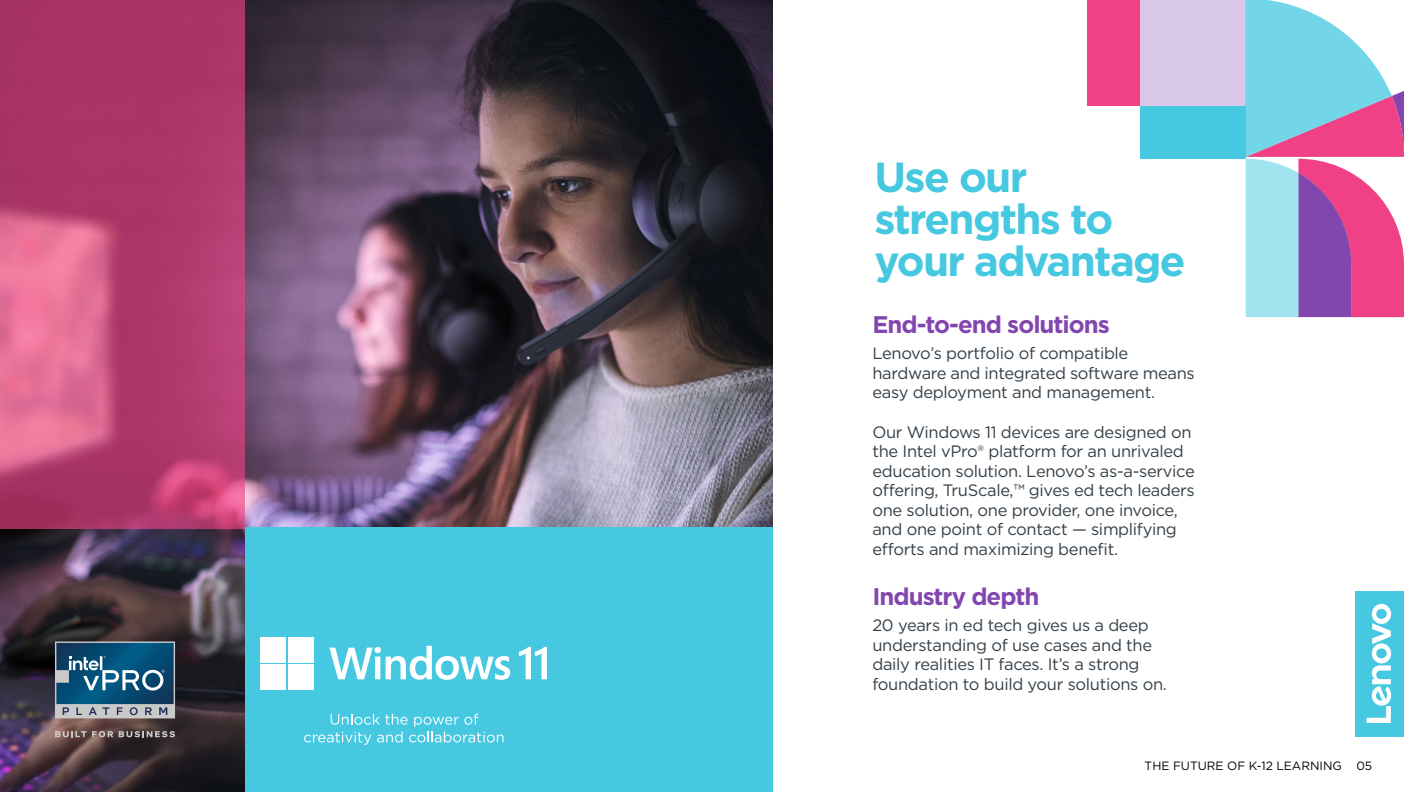
<style>
.page{position:relative;width:1404px;height:792px;background:#fff}
.page>*{position:absolute;margin:0;border:0;box-sizing:border-box;transform-origin:0 0}
.t1{font:700 42px/42px "Gotham";letter-spacing:-.04em;color:#46c8e1}
.t2{font:700 24px "Gotham";letter-spacing:-.04em;color:#8246af}
.t3{font:16.5px/19.5px "Gotham";letter-spacing:-.02em;color:#333f48}
.t4{font:12px "Gotham";color:#000}
</style>
<div class="page">
<img style="left:0;top:0;width:773px;height:792px">
<div style="left:245px;top:528px;width:528px;height:264px;background:#46c8e1"></div>
<svg style="left:0;top:0;width:245px;height:528px;background:#b94373"></svg>
<svg style="left:1246px;top:0;width:158px;height:317px"></svg>
<div style="left:1140px;top:106px;width:106px;height:53px;background:#46c8e1"></div>
<div style="left:1087px;top:0;width:53px;height:106px;background:#f04187"></div>
<div style="left:1140px;top:0;width:106px;height:106px;background:#d9c7e7"></div>
<div style="left:1356px;top:591px;width:48px;height:145px;background:#46c8e1"></div>
<svg style="left:1367px;top:604px;width:24px;height:119px"></svg>
<svg style="left:55px;top:731px;width:58px;height:6px"></svg>
<svg style="left:119px;top:731px;width:56px;height:6px"></svg>
<svg style="left:55px;top:641px;width:120px;height:77px;background:#447490"></svg>
<div style="left:261px;top:637px;width:25px;height:25px;background:#fff"></div>
<div style="left:288px;top:637px;width:26px;height:25px;background:#fff"></div>
<div style="left:261px;top:664px;width:25px;height:26px;background:#fff"></div>
<div style="left:288px;top:664px;width:26px;height:26px;background:#fff"></div>
<svg style="left:329px;top:646px;width:181px;height:34px"></svg>
<svg style="left:519px;top:647px;width:28px;height:32px"></svg>
<svg style="left:304px;top:713px;width:200px;height:31px"></svg>
<h1 class="t1" style="left:875px;top:156px;width:313px">Use our strengths to your advantage</h1>
<h2 class="t2" style="left:872px;top:308px;width:239px">End-to-end solutions</h2>
<p class="t3" style="left:872px;top:343px;width:324px">Lenovo’s portfolio of compatible hardware and integrated software means easy deployment and management.</p>
<p class="t3" style="left:872px;top:422px;width:324px">Our Windows 11 devices are designed on the Intel vPro® platform for an unrivaled education solution. Lenovo’s as-a-service offering, TruScale,™ gives ed tech leaders one solution, one provider, one invoice, and one point of contact — simplifying efforts and maximizing benefit.</p>
<h2 class="t2" style="left:872px;top:581px;width:169px">Industry depth</h2>
<p class="t3" style="left:872px;top:615px;width:296px">20 years in ed tech gives us a deep understanding of use cases and the daily realities IT faces. It’s a strong foundation to build your solutions on.</p>
<p class="t4" style="left:1145px;top:758px;width:229px">THE FUTURE OF K-12 LEARNING 05</p>
</div>
